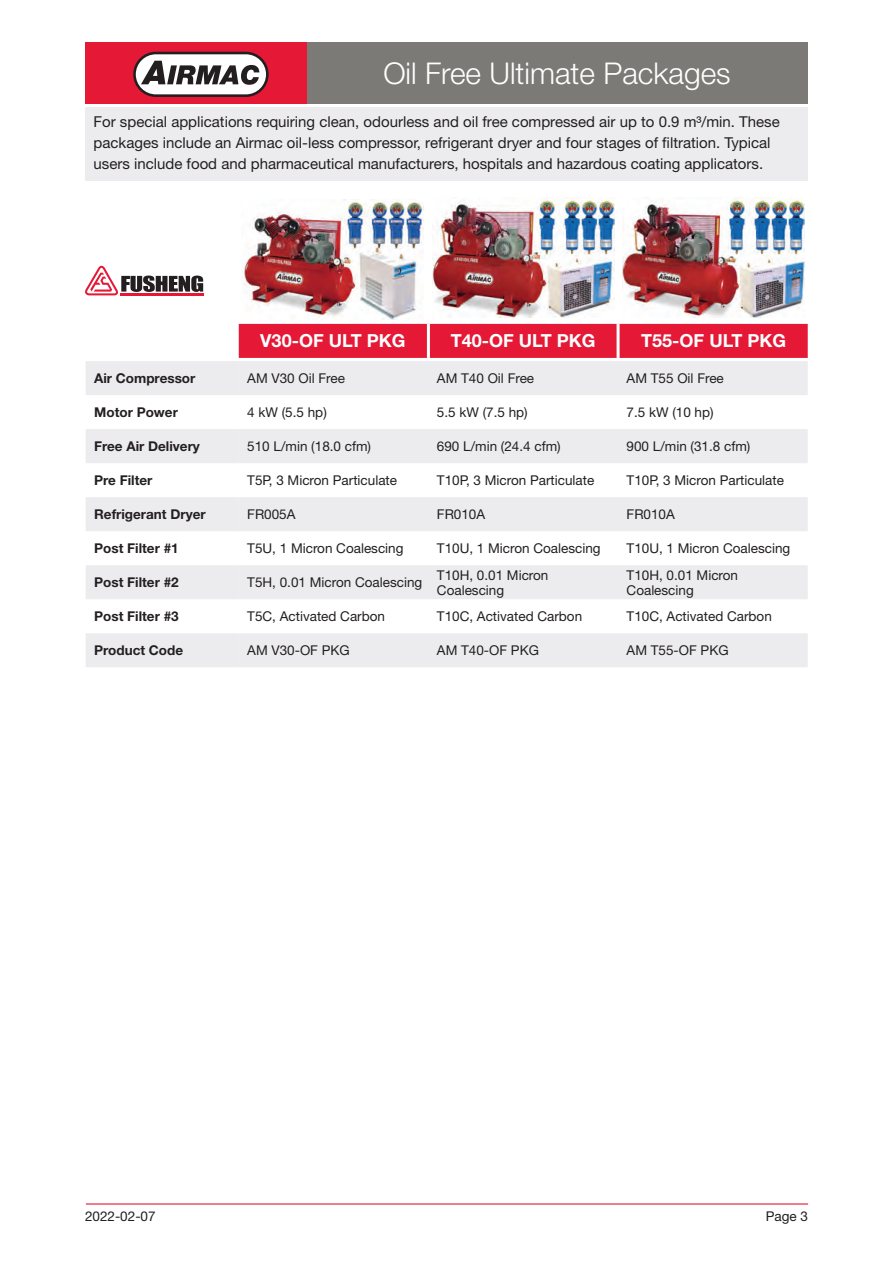
<style>
.page{position:relative;width:893px;height:1263px;background:#fff}
.page>*{position:absolute;margin:0;border:0;box-sizing:border-box;transform-origin:0 0}
.t1{font:300 30px "Helvetica Neue LT Std";color:#fff}
.t2{font:700 18px "Helvetica Neue LT Std";color:#fff}
.t3{font:15px/21px "Helvetica Neue LT Std";color:#231f20}
.t4{font:13.5px/15px "Helvetica Neue LT Std";color:#231f20}
.t5{font:700 13.5px "Helvetica Neue LT Std";color:#231f20}
</style>
<div class="page">
<div style="left:85px;top:107px;width:723px;height:73px;background:#ececee"></div>
<div style="left:298px;top:43px;width:510px;height:61px;background:#7c7a77"></div>
<div style="left:85px;top:43px;width:221px;height:61px;background:#e51836"></div>
<hr style="left:86px;top:1203px;width:722px;height:1px;background:#e51836">
<div style="left:134px;top:53px;width:133px;height:43px;background:#fff;border-radius:21px"></div>
<div style="left:133px;top:52px;width:136px;height:45px;border:3px solid #231f20;border-radius:21px"></div>
<svg style="left:141px;top:61px;width:118px;height:24px"></svg>
<img style="left:622px;top:197px;width:183px;height:120px">
<img style="left:432px;top:197px;width:182px;height:120px">
<img style="left:242px;top:200px;width:182px;height:120px">
<svg style="left:86px;top:361px;width:153px;height:306px;fill:#ececee"></svg>
<svg style="left:239px;top:361px;width:569px;height:306px;fill:#ececee"></svg>
<div style="left:239px;top:324px;width:569px;height:34px;background:#e51836"></div>
<hr style="left:427px;top:324px;width:3px;height:34px;background:#fff">
<hr style="left:617px;top:324px;width:3px;height:34px;background:#fff">
<svg style="left:85px;top:266px;width:118px;height:29px"></svg>
<hr style="left:120px;top:293px;width:83px;height:2px;background:#e51836">
<h1 class="t1" style="left:383px;top:55px;width:349px">Oil Free Ultimate Packages</h1>
<p class="t3" style="left:94px;top:111px;width:688px">For special applications requiring clean, odourless and oil free compressed air up to 0.9 m³/min. These packages include an Airmac oil-less compressor, refrigerant dryer and four stages of filtration. Typical users include food and pharmaceutical manufacturers, hospitals and hazardous coating applicators.</p>
<h2 class="t2" style="left:260px;top:330px;width:147px">V30-OF ULT PKG</h2>
<h2 class="t2" style="left:451px;top:330px;width:146px">T40-OF ULT PKG</h2>
<h2 class="t2" style="left:641px;top:330px;width:146px">T55-OF ULT PKG</h2>
<p class="t5" style="left:94px;top:370px;width:103px">Air Compressor</p>
<p class="t4" style="left:247px;top:370px;width:99px">AM V30 Oil Free</p>
<p class="t4" style="left:437px;top:370px;width:99px">AM T40 Oil Free</p>
<p class="t4" style="left:627px;top:370px;width:99px">AM T55 Oil Free</p>
<p class="t5" style="left:94px;top:404px;width:85px">Motor Power</p>
<p class="t4" style="left:247px;top:404px;width:81px">4 kW (5.5 hp)</p>
<p class="t4" style="left:437px;top:404px;width:92px">5.5 kW (7.5 hp)</p>
<p class="t4" style="left:627px;top:404px;width:89px">7.5 kW (10 hp)</p>
<p class="t5" style="left:94px;top:438px;width:107px">Free Air Delivery</p>
<p class="t4" style="left:247px;top:438px;width:125px">510 L/min (18.0 cfm)</p>
<p class="t4" style="left:437px;top:438px;width:125px">690 L/min (24.4 cfm)</p>
<p class="t4" style="left:627px;top:438px;width:125px">900 L/min (31.8 cfm)</p>
<p class="t5" style="left:94px;top:472px;width:60px">Pre Filter</p>
<p class="t4" style="left:247px;top:472px;width:151px">T5P, 3 Micron Particulate</p>
<p class="t4" style="left:437px;top:472px;width:159px">T10P, 3 Micron Particulate</p>
<p class="t4" style="left:627px;top:472px;width:159px">T10P, 3 Micron Particulate</p>
<p class="t5" style="left:94px;top:506px;width:113px">Refrigerant Dryer</p>
<p class="t4" style="left:247px;top:506px;width:50px">FR005A</p>
<p class="t4" style="left:437px;top:506px;width:50px">FR010A</p>
<p class="t4" style="left:627px;top:506px;width:50px">FR010A</p>
<p class="t5" style="left:94px;top:540px;width:86px">Post Filter #1</p>
<p class="t4" style="left:247px;top:541px;width:158px">T5U, 1 Micron Coalescing</p>
<p class="t4" style="left:437px;top:541px;width:165px">T10U, 1 Micron Coalescing</p>
<p class="t4" style="left:627px;top:541px;width:165px">T10U, 1 Micron Coalescing</p>
<p class="t5" style="left:94px;top:574px;width:86px">Post Filter #2</p>
<p class="t4" style="left:247px;top:575px;width:177px">T5H, 0.01 Micron Coalescing</p>
<p class="t4" style="left:437px;top:567px;width:113px">T10H, 0.01 Micron<br>Coalescing</p>
<p class="t4" style="left:627px;top:567px;width:113px">T10H, 0.01 Micron<br>Coalescing</p>
<p class="t5" style="left:94px;top:608px;width:86px">Post Filter #3</p>
<p class="t4" style="left:247px;top:609px;width:139px">T5C, Activated Carbon</p>
<p class="t4" style="left:437px;top:609px;width:147px">T10C, Activated Carbon</p>
<p class="t4" style="left:627px;top:609px;width:147px">T10C, Activated Carbon</p>
<p class="t5" style="left:94px;top:642px;width:91px">Product Code</p>
<p class="t4" style="left:247px;top:643px;width:104px">AM V30-OF PKG</p>
<p class="t4" style="left:437px;top:643px;width:104px">AM T40-OF PKG</p>
<p class="t4" style="left:627px;top:643px;width:104px">AM T55-OF PKG</p>
<p class="t4" style="left:85px;top:1208px;width:72px">2022-02-07</p>
<p class="t4" style="left:766px;top:1208px;width:44px">Page 3</p>
</div>
